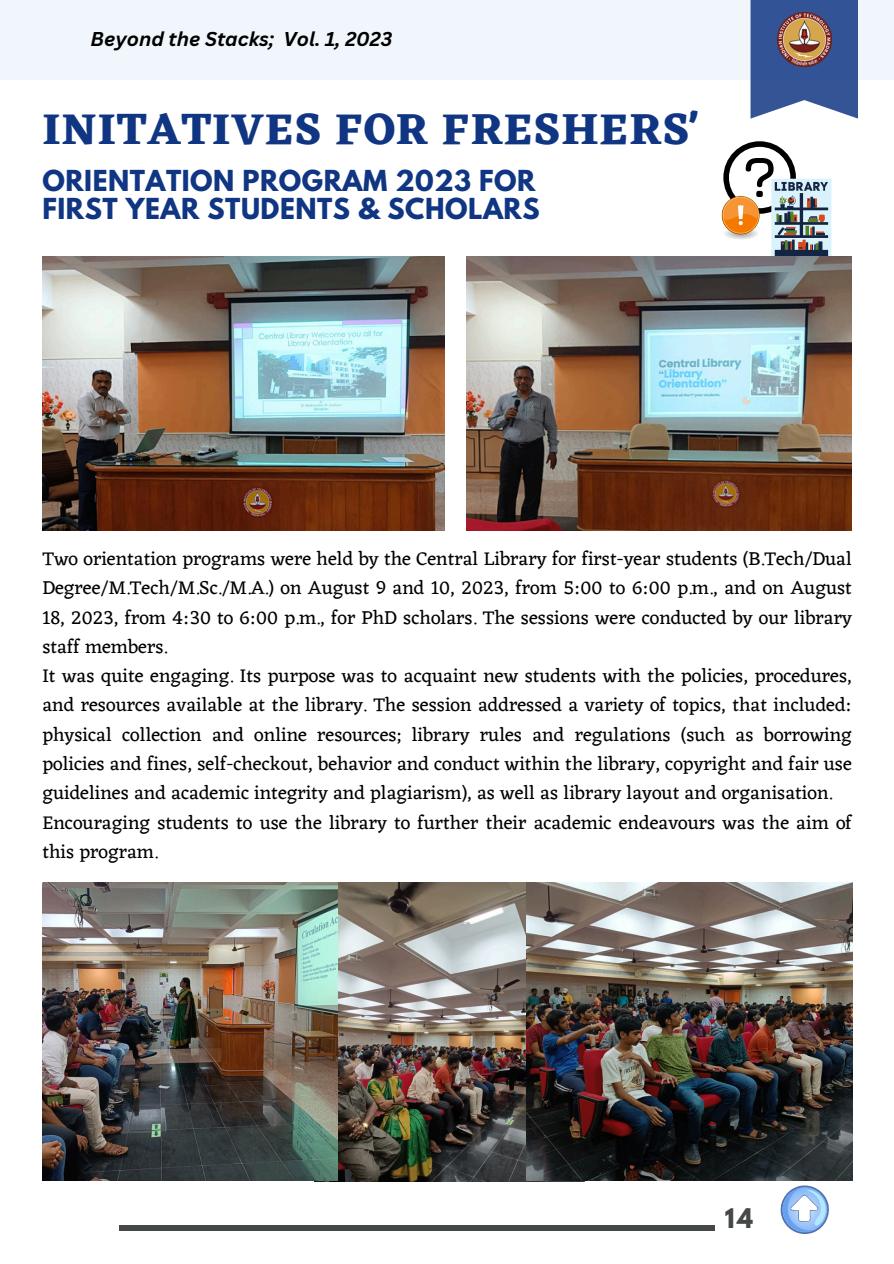
<style>
.page{position:relative;width:894px;height:1264px;background:#fff}
.page>*{position:absolute;margin:0;border:0;box-sizing:border-box;transform-origin:0 0}
.t1{font:700 44.85px "Eczar";letter-spacing:.02em;color:#103683}
.t2{font:700 25.65px/28px "League Spartan";letter-spacing:.02em;color:#103683}
.t3{font:700 24px "League Spartan";color:#444848}
.t4{font:19.5px/29.2px "Eczar";color:#000;text-align:justify}
.t5{font:italic 700 19.5px "Canva Sans";color:#000}
</style>
<div class="page">
<div style="left:0;top:0;width:893px;height:80px;background:#edf4fd"></div>
<svg style="left:750px;top:0;width:107px;height:118px;background:#47649f"></svg>
<img style="left:777px;top:12px;width:54px;height:54px">
<div style="left:119px;top:1225px;width:595px;height:6px;background:#444848"></div>
<svg style="left:780px;top:1185px;width:49px;height:49px"></svg>
<img style="left:466px;top:256px;width:385px;height:275px">
<img style="left:42px;top:256px;width:402px;height:275px">
<svg style="left:721px;top:141px;width:110px;height:115px"></svg>
<img style="left:314px;top:882px;width:270px;height:299px">
<img style="left:526px;top:882px;width:325px;height:298px">
<img style="left:42px;top:882px;width:295px;height:298px">
<p class="t5" style="left:91px;top:25px;width:303px">Beyond the Stacks; Vol. 1, 2023</p>
<p class="t1" style="left:42px;top:102px;width:657px">INITATIVES FOR FRESHERS'</p>
<p class="t2" style="left:42px;top:170px;width:498px">ORIENTATION PROGRAM 2023 FOR<br>FIRST YEAR STUDENTS &amp; SCHOLARS</p>
<p class="t4" style="left:42px;top:544px;width:810px">Two orientation programs were held by the Central Library for first-year students (B.Tech/Dual Degree/M.Tech/M.Sc./M.A.) on August 9 and 10, 2023, from 5:00 to 6:00 p.m., and on August 18, 2023, from 4:30 to 6:00 p.m., for PhD scholars. The sessions were conducted by our library staff members.</p>
<p class="t4" style="left:42px;top:661px;width:810px">It was quite engaging. Its purpose was to acquaint new students with the policies, procedures, and resources available at the library. The session addressed a variety of topics, that included: physical collection and online resources; library rules and regulations (such as borrowing policies and fines, self-checkout, behavior and conduct within the library, copyright and fair use guidelines and academic integrity and plagiarism), as well as library layout and organisation.</p>
<p class="t4" style="left:42px;top:807px;width:810px">Encouraging students to use the library to further their academic endeavours was the aim of this program.</p>
<h1 class="t3" style="left:724px;top:1206px;width:30px">14</h1>
</div>
